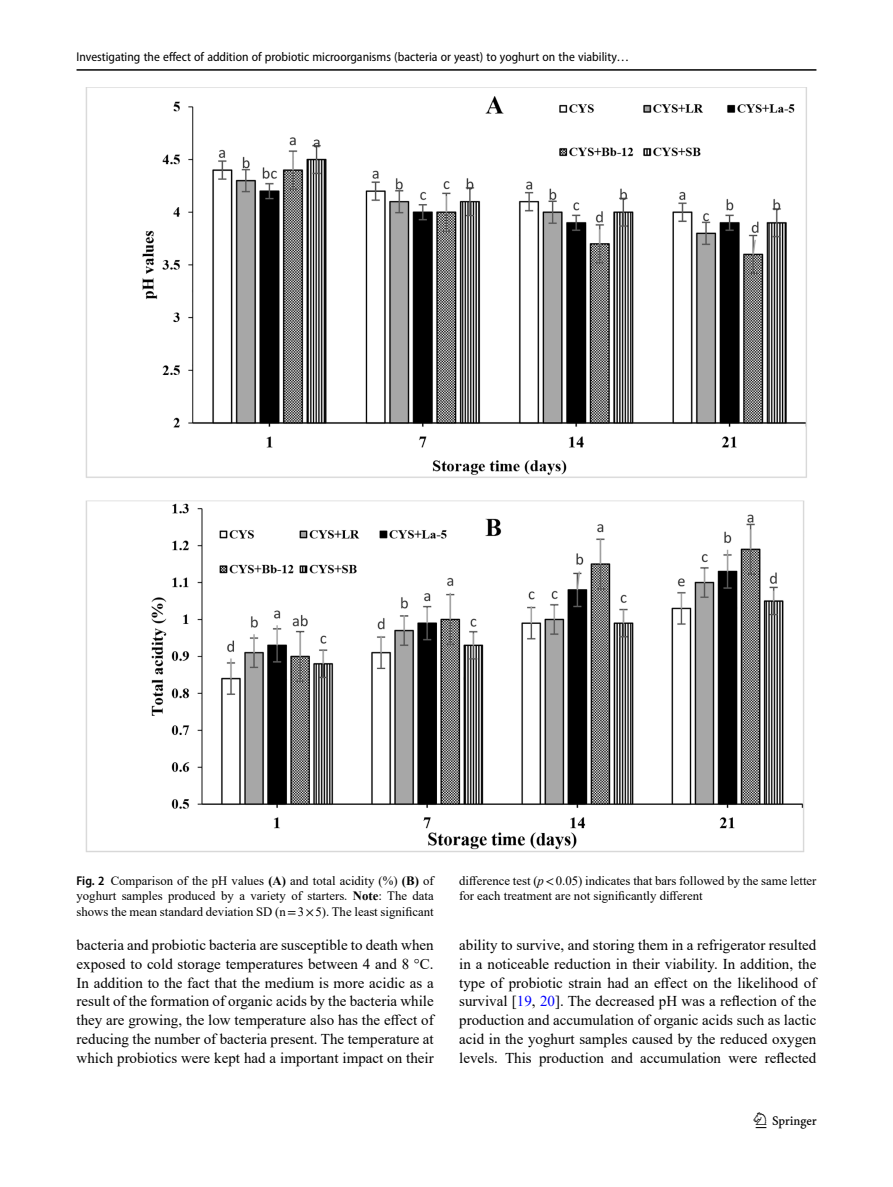
<style>
.page{position:relative;width:893px;height:1187px;background:#fff}
.page>*{position:absolute;margin:0;border:0;box-sizing:border-box;transform-origin:0 0}
.t1{font:22.5px "Springnew";color:#000}
.Body_Text{font:15px/18.8px "Times New Roman";color:#000;text-align:justify}
.Figure_Caption{font:12.75px/15px "Times New Roman";color:#000;text-align:justify}
.t2{font:semi-condensed 12.75px "Myriad Pro";color:#000}
.s1{font-family:"Myriad Pro";font-weight:600;font-stretch:semi-condensed}
.s2{font-weight:700}
.s3{font-family:"STIX"}
.s4{font-style:italic}
.s5{color:#00f}
</style>
<div class="page">
<hr style="left:77px;top:69px;width:739px;height:2px;background:#000">
<img style="left:85px;top:87px;width:722px;height:765px">
<p class="t2" style="left:77px;top:49px;width:554px">Investigating the effect of addition of probiotic microorganisms (bacteria or yeast) to yoghurt on the viability…</p>
<p class="Figure_Caption" style="left:77px;top:873px;width:359px"><span class="s1">Fig. 2</span> Comparison of the pH values <span class="s2">(A)</span> and total acidity (%) <span class="s2">(B)</span> of yoghurt samples produced by a variety of starters. <span class="s2">Note</span>: The data shows the mean standard deviation SD (n<span class="s3">=</span>3<span class="s3">×</span>5). The least significant</p>
<p class="Figure_Caption" style="left:459px;top:873px;width:359px">difference test (<span class="s4">p</span><span class="s3">&lt;</span>0.05) indicates that bars followed by the same letter for each treatment are not significantly different</p>
<p class="Body_Text" style="left:77px;top:935px;width:359px">bacteria and probiotic bacteria are susceptible to death when exposed to cold storage temperatures between 4 and 8 °C.<br>In addition to the fact that the medium is more acidic as a result of the formation of organic acids by the bacteria while they are growing, the low temperature also has the effect of reducing the number of bacteria present. The temperature at which probiotics were kept had a important impact on their</p>
<p class="Body_Text" style="left:459px;top:935px;width:359px">ability to survive, and storing them in a refrigerator resulted in a noticeable reduction in their viability. In addition, the type of probiotic strain had an effect on the likelihood of survival [<span class="s5">19</span>, <span class="s5">20</span>]. The decreased pH was a reflection of the production and accumulation of organic acids such as lactic acid in the yoghurt samples caused by the reduced oxygen levels. This production and accumulation were reflected</p>
<h1 class="t1" style="left:756px;top:1107px;width:63px">1 3</h1>
</div>
